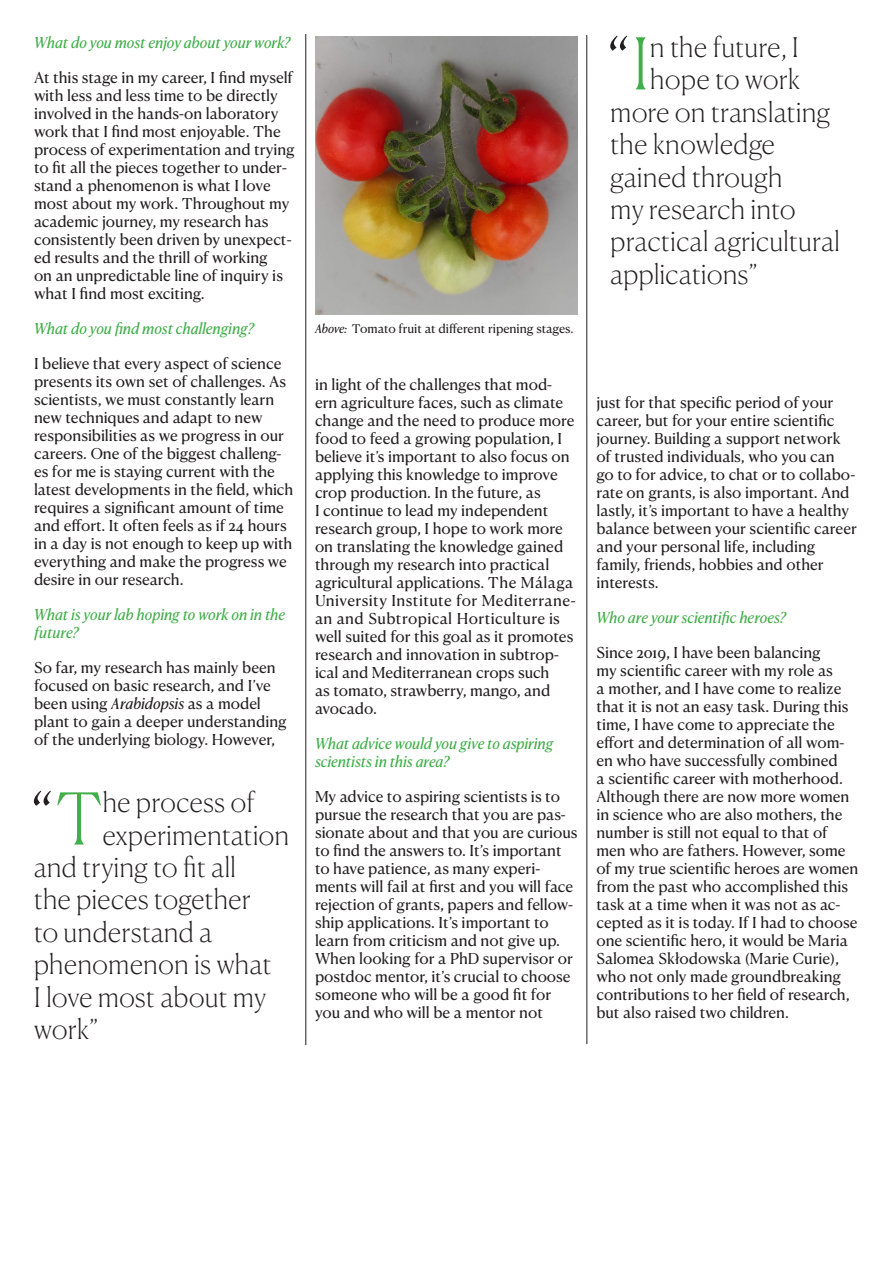
<style>
.page{position:relative;width:893px;height:1263px;background:#fff}
.page>*{position:absolute;margin:0;border:0;box-sizing:border-box;transform-origin:0 0}
.t1{font:100 71.25px "Canela Deck";color:#231f20}
.t2{font:100 27px "Canela Deck";letter-spacing:-.005em;color:#231f20}
.t3{font:15px/18px "Canela Text";letter-spacing:-.005em;color:#231f20}
.t4{font:italic 15px/18px "Canela Text";color:#40ae49}
.t5{font:12px "Canela Text";letter-spacing:-.005em;color:#231f20}
.s1{font-style:italic}
.s2{color:#40ae49}
</style>
<div class="page">
<hr style="left:586px;top:35px;width:1px;height:1009px;background:#231f20">
<hr style="left:306px;top:34px;width:1px;height:1011px;background:#231f20">
<img style="left:315px;top:37px;width:263px;height:277px">
<p class="t4" style="left:34px;top:32px;width:258px">What do you most enjoy about your work?</p>
<p class="t3" style="left:34px;top:66px;width:262px">At this stage in my career, I find myself with less and less time to be directly involved in the hands-on laboratory work that I find most enjoyable. The process of experimentation and trying to fit all the pieces together to under&shy;stand a phenomenon is what I love most about my work. Throughout my academic journey, my research has consistently been driven by unexpect&shy;ed results and the thrill of working<br>on an unpredictable line of inquiry is what I find most exciting.</p>
<p class="t4" style="left:34px;top:318px;width:221px">What do you find most challenging?</p>
<p class="t3" style="left:34px;top:352px;width:261px">I believe that every aspect of science presents its own set of challenges. As scientists, we must constantly learn new techniques and adapt to new responsibilities as we progress in our careers. One of the biggest challeng&shy;es for me is staying current with the latest developments in the field, which requires a significant amount of time and effort. It often feels as if 24 hours in a day is not enough to keep up with everything and make the progress we desire in our research.</p>
<p class="t4" style="left:34px;top:604px;width:253px">What is your lab hoping to work on in the future?</p>
<p class="t3" style="left:34px;top:656px;width:254px">So far, my research has mainly been focused on basic research, and I’ve been using <span class="s1">Arabidopsis</span> as a model plant to gain a deeper understanding of the underlying biology. However,</p>
<p class="t1" style="left:29px;top:760px;width:74px">“<span class="s2">T</span></p>
<p class="t2" style="left:102px;top:780px;width:154px">he process of</p>
<p class="t2" style="left:102px;top:812px;width:189px">experimentation</p>
<p class="t2" style="left:34px;top:845px;width:204px">and trying to fit all</p>
<p class="t2" style="left:34px;top:877px;width:219px">the pieces together</p>
<p class="t2" style="left:34px;top:910px;width:180px">to understand a</p>
<p class="t2" style="left:34px;top:942px;width:239px">phenomenon is what</p>
<p class="t2" style="left:34px;top:974px;width:234px">I love most about my</p>
<p class="t2" style="left:34px;top:1007px;width:66px">work”</p>
<p class="t5" style="left:315px;top:318px;width:260px"><span class="s1">Above:</span> Tomato fruit at different ripening stages.</p>
<p class="t3" style="left:315px;top:373px;width:262px">in light of the challenges that mod&shy;ern agriculture faces, such as climate change and the need to produce more food to feed a growing population, I believe it’s important to also focus on applying this knowledge to improve crop production. In the future, as<br>I continue to lead my independent research group, I hope to work more on translating the knowledge gained through my research into practical agricultural applications. The Málaga University Institute for Mediterrane&shy;an and Subtropical Horticulture is well suited for this goal as it promotes research and innovation in subtrop&shy;ical and Mediterranean crops such<br>as tomato, strawberry, mango, and avocado.</p>
<p class="t4" style="left:315px;top:733px;width:240px">What advice would you give to aspiring scientists in this area?</p>
<p class="t3" style="left:315px;top:785px;width:264px">My advice to aspiring scientists is to pursue the research that you are pas&shy;sionate about and that you are curious to find the answers to. It’s important to have patience, as many experi&shy;ments will fail at first and you will face rejection of grants, papers and fellow&shy;ship applications. It’s important to learn from criticism and not give up.<br>When looking for a PhD supervisor or postdoc mentor, it’s crucial to choose someone who will be a good fit for you and who will be a mentor not</p>
<p class="t1" style="left:606px;top:5px;width:46px">“<span class="s2">I</span></p>
<p class="t2" style="left:650px;top:25px;width:150px">n the future, I</p>
<p class="t2" style="left:650px;top:57px;width:152px">hope to work</p>
<p class="t2" style="left:610px;top:90px;width:222px">more on translating</p>
<p class="t2" style="left:610px;top:122px;width:166px">the knowledge</p>
<p class="t2" style="left:610px;top:155px;width:174px">gained through</p>
<p class="t2" style="left:610px;top:187px;width:187px">my research into</p>
<p class="t2" style="left:610px;top:219px;width:231px">practical agricultural</p>
<p class="t2" style="left:610px;top:252px;width:149px">applications”</p>
<p class="t3" style="left:596px;top:391px;width:262px">just for that specific period of your career, but for your entire scientific journey. Building a support network of trusted individuals, who you can<br>go to for advice, to chat or to collabo&shy;rate on grants, is also important. And lastly, it’s important to have a healthy balance between your scientific career and your personal life, including family, friends, hobbies and other interests.</p>
<p class="t4" style="left:596px;top:607px;width:191px">Who are your scientific heroes?</p>
<p class="t3" style="left:596px;top:641px;width:263px">Since 2019, I have been balancing<br>my scientific career with my role as<br>a mother, and I have come to realize that it is not an easy task. During this time, I have come to appreciate the effort and determination of all wom&shy;en who have successfully combined<br>a scientific career with motherhood.<br>Although there are now more women in science who are also mothers, the number is still not equal to that of men who are fathers. However, some of my true scientific heroes are women from the past who accomplished this task at a time when it was not as ac&shy;cepted as it is today. If I had to choose one scientific hero, it would be Maria Salomea Skłodowska (Marie Curie), who not only made groundbreaking contributions to her field of research, but also raised two children.</p>
</div>
